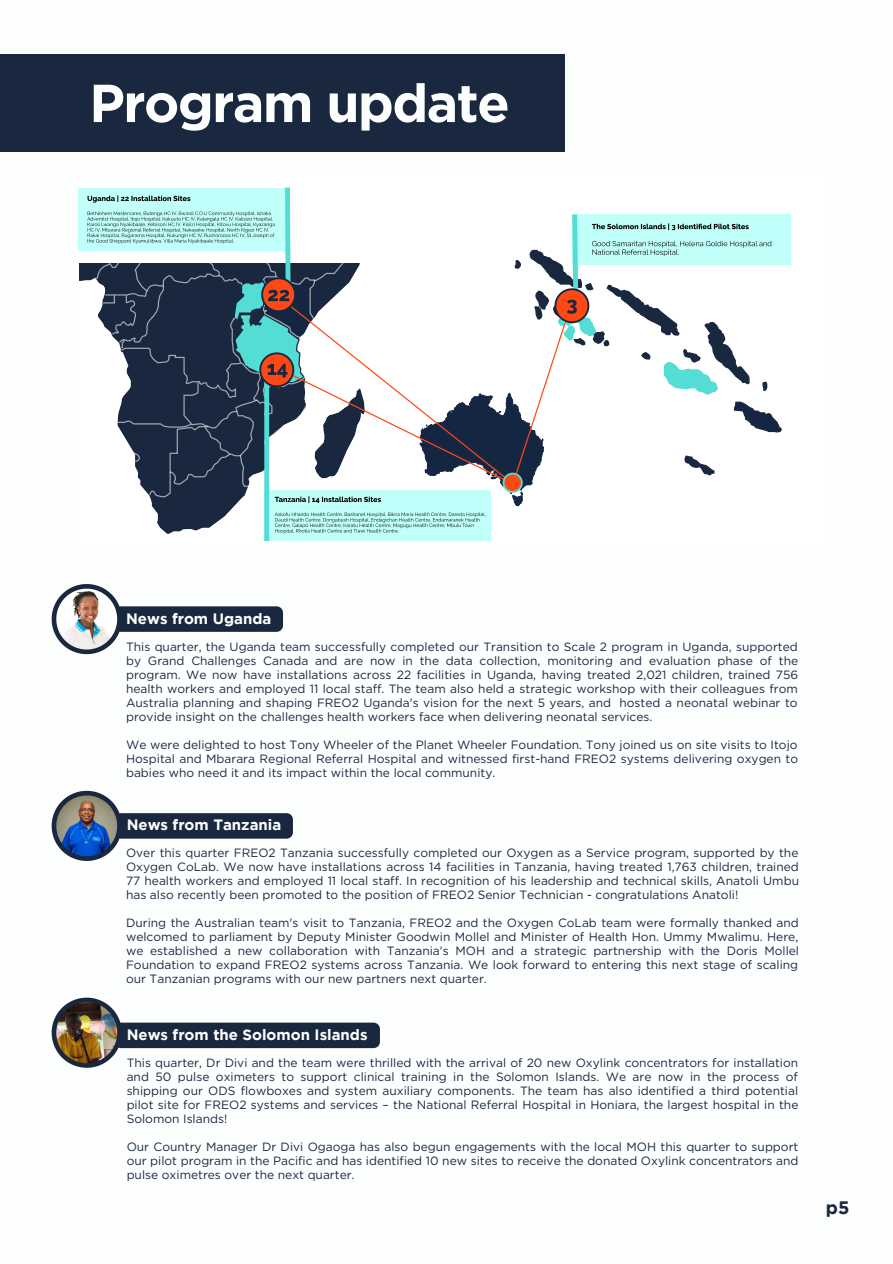
<style>
.page{position:relative;width:893px;height:1264px;background:#fff}
.page>*{position:absolute;margin:0;border:0;box-sizing:border-box;transform-origin:0 0}
.t1{font:700 53.25px "Gotham";letter-spacing:-.34em;color:#fdfefe}
.t2{font:700 18px "Gotham";color:#19273f}
.t3{font:700 15px "Gotham";color:#fdfefe}
.t4{font:12px/14px "Gotham";color:#19273f;text-align:justify}
</style>
<div class="page">
<div style="left:0;top:54px;width:565px;height:98px;background:#19273f"></div>
<div style="left:264px;top:490px;width:226px;height:51px;background:#c1fffb"></div>
<div style="left:572px;top:214px;width:218px;height:50px;background:#c1fffb"></div>
<div style="left:264px;top:368px;width:5px;height:173px;background:#53ddd4"></div>
<svg style="left:78px;top:187px;width:704px;height:346px"></svg>
<div style="left:114px;top:606px;width:169px;height:26px;background:#19273f;border-radius:6px"></div>
<div style="left:115px;top:813px;width:178px;height:25px;background:#19273f;border-radius:6px"></div>
<div style="left:115px;top:1022px;width:265px;height:26px;background:#19273f;border-radius:6px"></div>
<svg style="left:52px;top:997px;width:70px;height:70px"></svg>
<img style="left:56px;top:1002px;width:61px;height:61px">
<svg style="left:52px;top:790px;width:70px;height:71px"></svg>
<img style="left:56px;top:795px;width:61px;height:61px">
<svg style="left:52px;top:584px;width:70px;height:70px"></svg>
<img style="left:56px;top:588px;width:61px;height:61px">
<h1 class="t1" style="left:89px;top:83px;width:422px">UP rgoagnrda amUuppddaat tee</h1>
<p class="t3" style="left:126px;top:612px;width:147px">News from Uganda</p>
<p class="t4" style="left:126px;top:639px;width:673px">This quarter, the Uganda team successfully completed our Transition to Scale 2 program in Uganda, supported by Grand Challenges Canada and are now in the data collection, monitoring and evaluation phase of the program. We now have installations across 22 facilities in Uganda, having treated 2,021 children, trained 756 health workers and employed 11 local staff. The team also held a strategic workshop with their colleagues from Australia planning and shaping FREO2 Uganda's vision for the next 5 years, and hosted a neonatal webinar to provide insight on the challenges health workers face when delivering neonatal services.</p>
<p class="t4" style="left:126px;top:737px;width:673px">We were delighted to host Tony Wheeler of the Planet Wheeler Foundation. Tony joined us on site visits to Itojo Hospital and Mbarara Regional Referral Hospital and witnessed first-hand FREO2 systems delivering oxygen to babies who need it and its impact within the local community.</p>
<p class="t3" style="left:127px;top:819px;width:156px">News from Tanzania</p>
<p class="t4" style="left:126px;top:846px;width:674px">Over this quarter FREO2 Tanzania successfully completed our Oxygen as a Service program, supported by the Oxygen CoLab. We now have installations across 14 facilities in Tanzania, having treated 1,763 children, trained 77 health workers and employed 11 local staff. In recognition of his leadership and technical skills, Anatoli Umbu has also recently been promoted to the position of FREO2 Senior Technician - congratulations Anatoli!</p>
<p class="t4" style="left:126px;top:916px;width:674px">During the Australian team's visit to Tanzania, FREO2 and the Oxygen CoLab team were formally thanked and welcomed to parliament by Deputy Minister Goodwin Mollel and Minister of Health Hon. Ummy Mwalimu. Here, we established a new collaboration with Tanzania's MOH and a strategic partnership with the Doris Mollel Foundation to expand FREO2 systems across Tanzania. We look forward to entering this next stage of scaling our Tanzanian programs with our new partners next quarter.</p>
<p class="t3" style="left:127px;top:1028px;width:242px">News from the Solomon Islands</p>
<p class="t4" style="left:127px;top:1055px;width:673px">This quarter, Dr Divi and the team were thrilled with the arrival of 20 new Oxylink concentrators for installation and 50 pulse oximeters to support clinical training in the Solomon Islands. We are now in the process of shipping our ODS flowboxes and system auxiliary components. The team has also identified a third potential pilot site for FREO2 systems and services – the National Referral Hospital in Honiara, the largest hospital in the Solomon Islands!</p>
<p class="t4" style="left:127px;top:1139px;width:673px">Our Country Manager Dr Divi Ogaoga has also begun engagements with the local MOH this quarter to support our pilot program in the Pacific and has identified 10 new sites to receive the donated Oxylink concentrators and pulse oximetres over the next quarter.</p>
<h2 class="t2" style="left:825px;top:1200px;width:25px">p5</h2>
</div>
